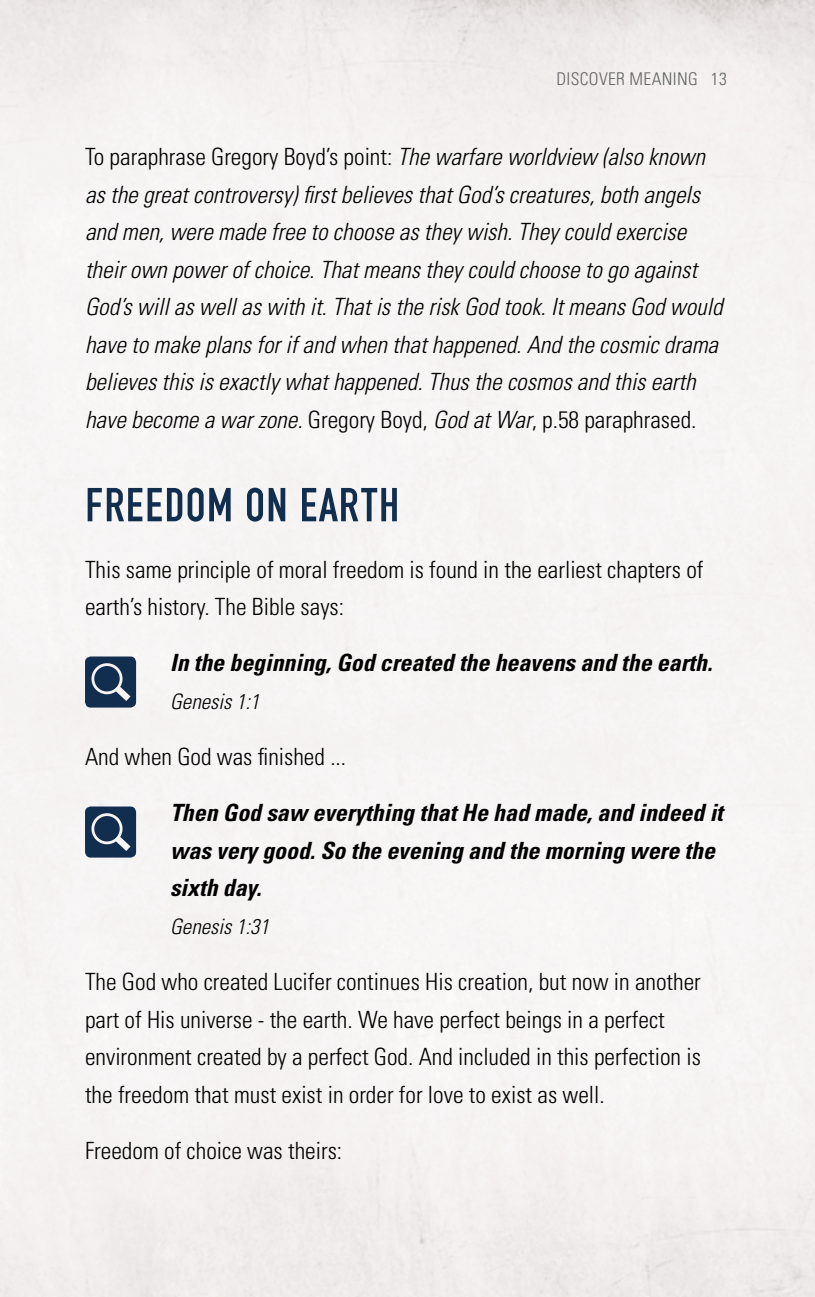
<style>
.page{position:relative;width:815px;height:1297px;background:#fff}
.page>*{position:absolute;margin:0;border:0;box-sizing:border-box;transform-origin:0 0}
.t1{font:50px "Fette Eng D";letter-spacing:.015em;color:#112e4f}
.t2{font:italic 300 condensed 23.75px/37.5px "Univers";color:#000}
.t3{font:300 condensed 23.75px/37.5px "Univers";color:#000}
.t4{font:italic 700 condensed 23.75px/37.5px "Univers";color:#000}
.t5{font:italic 300 condensed 21.25px "Univers";color:#000}
.t6{font:300 condensed 17.5px "Univers";letter-spacing:.02em;color:#636466}
.s1{font-style:normal}
</style>
<div class="page">
<svg style="left:85px;top:656px;width:51px;height:51px;background:#324b67"></svg>
<svg style="left:85px;top:806px;width:51px;height:51px;background:#324b67"></svg>
<p class="t6" style="left:556px;top:68px;width:172px">DISCOVER MEANING 13</p>
<p class="t2" style="left:85px;top:138px;width:639px"><span class="s1">To paraphrase Gregory Boyd’s point:</span> The warfare worldview (also known as the great controversy) first believes that God’s creatures, both angels and men, were made free to choose as they wish. They could exercise their own power of choice. That means they could choose to go against God’s will as well as with it. That is the risk God took. It means God would have to make plans for if and when that happened. And the cosmic drama believes this is exactly what happened. Thus the cosmos and this earth have become a war zone. <span class="s1">Gregory Boyd,</span> God at War<span class="s1">, p.58 paraphrased.</span></p>
<h1 class="t1" style="left:85px;top:478px;width:316px">FREEDOM ON EARTH</h1>
<p class="t3" style="left:85px;top:550px;width:620px">This same principle of moral freedom is found in the earliest chapters of earth’s history. The Bible says:</p>
<p class="t4" style="left:170px;top:644px;width:544px">In the beginning, God created the heavens and the earth.</p>
<p class="t5" style="left:170px;top:688px;width:91px">Genesis 1:1</p>
<p class="t3" style="left:85px;top:738px;width:263px">And when God was finished ...</p>
<p class="t4" style="left:170px;top:794px;width:554px">Then God saw everything that He had made, and indeed it was very good. So the evening and the morning were the sixth day.</p>
<p class="t5" style="left:170px;top:913px;width:101px">Genesis 1:31</p>
<p class="t3" style="left:85px;top:963px;width:617px">The God who created Lucifer continues His creation, but now in another part of His universe - the earth. We have perfect beings in a perfect environment created by a perfect God. And included in this perfection is the freedom that must exist in order for love to exist as well.</p>
<p class="t3" style="left:85px;top:1132px;width:259px">Freedom of choice was theirs:</p>
</div>
